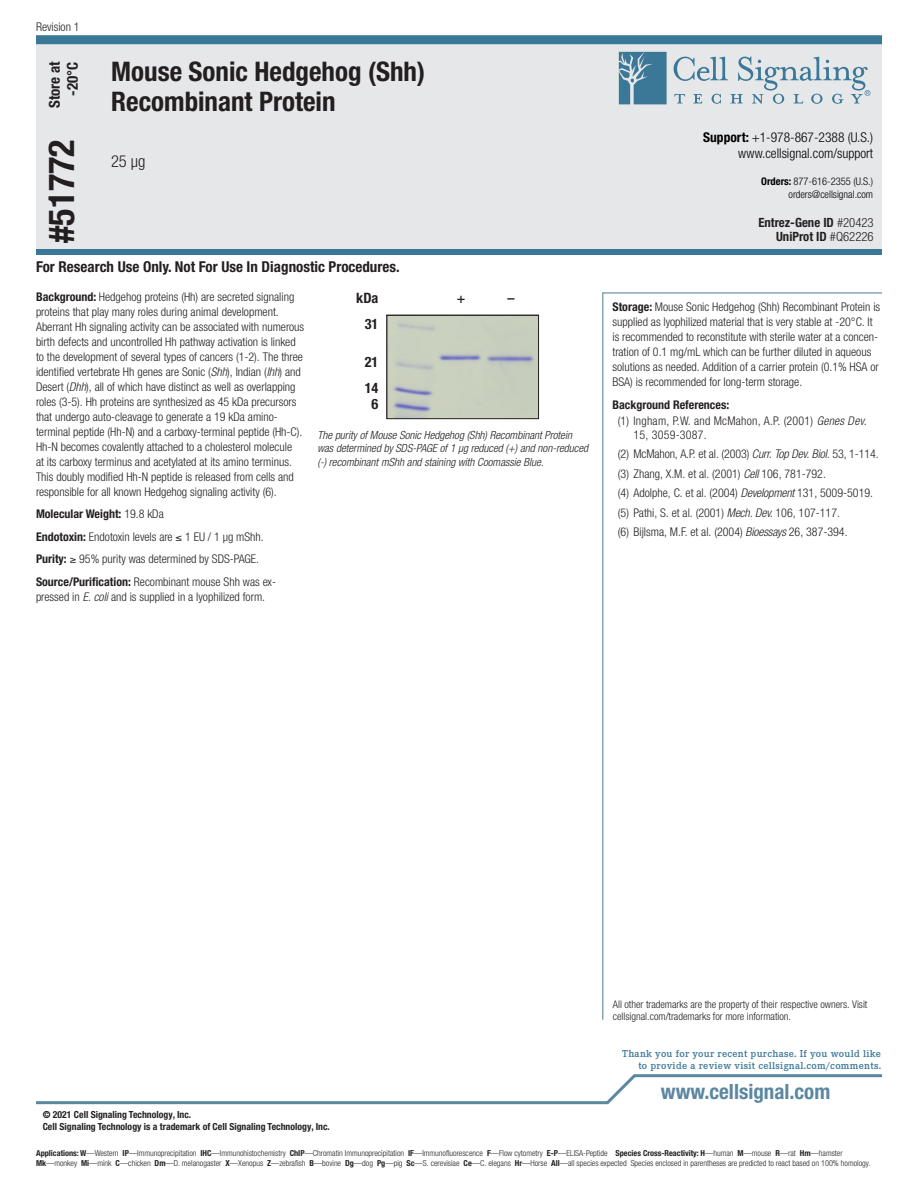
<style>
.page{position:relative;width:918px;height:1188px;background:#fff}
.page>*{position:absolute;margin:0;border:0;box-sizing:border-box;transform-origin:0 0}
.Product_Number{font:700 condensed 36px "Helvetica Neue LTW1 G";color:#231f20}
.Product_Name{font:700 condensed 27px/30px "Helvetica Neue LTW1 G";color:#231f20}
.t1{font:700 condensed 21px "Helvetica Neue LTW1 G";color:#5c87a1}
.Kit_Quantity{font:300 condensed 16.5px "Helvetica Neue LTW1 G";color:#231f20}
.Storage_Temp{font:700 condensed 15px/18px "Helvetica Neue LTW1 G";color:#231f20;text-align:right}
.t2{font:700 condensed 14.25px/26px "Helvetica Neue LTW1 G";color:#231f20;text-align:center}
.t3{font:500 condensed 14.25px "Helvetica Neue LTW1 G";color:#231f20}
.t4{font:300 condensed 13.5px/16.2px "Helvetica Neue LTW1 G";color:#000;text-align:right}
.Entrez_UniProt_ID_bo{font:700 condensed 12.75px "Helvetica Neue LTW1 G";color:#231f20}
.Body{font:300 condensed 12px/15px "Helvetica Neue LTW1 G";color:#231f20}
.Background_Reference{font:300 condensed 12px "Helvetica Neue LTW1 G";color:#231f20}
.Background_Reference-2{font:300 condensed 12px/13.5px "Helvetica Neue LTW1 G";letter-spacing:.02em;color:#231f20}
.Body-2{font:700 condensed 12px "Helvetica Neue LTW1 G";color:#231f20}
.Date{font:300 condensed 12px "Helvetica Neue LTW1 G";color:#231f20}
.Figure_Caption{font:italic 300 condensed 11.25px/13.5px "Helvetica Neue LTW1 G";color:#231f20}
.Legal_Footer{font:300 condensed 10.5px/11.2px "Helvetica Neue LTW1 G";color:#231f20}
.t5{font:600 10.5px/12px "Corporate E Pro";letter-spacing:.025em;color:#3b7898;text-align:right}
.t6{font:300 condensed 10.5px/12.6px "Helvetica Neue LTW1 G";color:#000;text-align:right}
.Trademark_footer{font:700 condensed 9.75px/12px "Helvetica Neue LTW1 G";color:#231f20}
.t7{font:300 condensed 8.25px/9.9px "Helvetica Neue LTW1 G";color:#231f20}
.s1{font-weight:700}
.s2{font-style:italic}
.s3{font-weight:300}
</style>
<div class="page">
<div style="left:36px;top:43px;width:846px;height:210px;background:#e6e7e9"></div>
<div style="left:36px;top:249px;width:846px;height:6px;background:#3b7898"></div>
<div style="left:36px;top:35px;width:846px;height:9px;background:#3b7898"></div>
<svg style="left:619px;top:52px;width:48px;height:52px;background:#5388a3"></svg>
<svg style="left:674px;top:56px;width:196px;height:48px"></svg>
<svg style="left:36px;top:1074px;width:846px;height:31px"></svg>
<svg style="left:602px;top:292px;width:280px;height:728px"></svg>
<svg style="left:389px;top:317px;width:148px;height:100px;background:#c4cabe"></svg>
<div style="left:387px;top:315px;width:152px;height:104px;border:1px solid #231f20"></div>
<p class="Date" style="left:36px;top:20px;width:45px">Revision 1</p>
<p class="Storage_Temp" style="left:45px;top:108px;width:48px;rotate:-90deg">Store at -20°C</p>
<p class="Product_Number" style="left:40px;top:243px;width:105px;rotate:-90deg">#51772</p>
<p class="Product_Name" style="left:111px;top:57px;width:315px">Mouse Sonic Hedgehog (Shh)<br>Recombinant Protein</p>
<p class="Kit_Quantity" style="left:111px;top:151px;width:36px">25 μg</p>
<p class="Storage_Temp" style="left:36px;top:257px;width:365px">For Research Use Only. Not For Use In Diagnostic Procedures.</p>
<p class="Body" style="left:36px;top:289px;width:270px"><span class="s1">Background:</span> Hedgehog proteins (Hh) are secreted signaling proteins that play many roles during animal development.<br>Aberrant Hh signaling activity can be associated with numerous birth defects and uncontrolled Hh pathway activation is linked to the development of several types of cancers (1-2). The three identified vertebrate Hh genes are Sonic (<span class="s2">Shh</span>), Indian (<span class="s2">Ihh</span>) and Desert (<span class="s2">Dhh</span>), all of which have distinct as well as overlapping roles (3-5). Hh proteins are synthesized as 45 kDa precursors that undergo auto-cleavage to generate a 19 kDa amino&shy;terminal peptide (Hh-N) and a carboxy-terminal peptide (Hh-C).<br>Hh-N becomes covalently attached to a cholesterol molecule<br>at its carboxy terminus and acetylated at its amino terminus.<br>This doubly modified Hh-N peptide is released from cells and responsible for all known Hedgehog signaling activity (6).</p>
<p class="Body-2" style="left:36px;top:507px;width:129px">Molecular Weight: <span class="s3">19.8 kDa</span></p>
<p class="Body" style="left:36px;top:529px;width:229px"><span class="s1">Endotoxin:</span> Endotoxin levels are ≤ 1 EU / 1 μg mShh.</p>
<p class="Body" style="left:36px;top:552px;width:225px"><span class="s1">Purity:</span> ≥ 95% purity was determined by SDS-PAGE.</p>
<p class="Body" style="left:36px;top:574px;width:242px"><span class="s1">Source/Purification:</span> Recombinant mouse Shh was ex&shy;pressed in <span class="s2">E. coli</span> and is supplied in a lyophilized form.</p>
<p class="t2" style="left:356px;top:285px;width:24px">kDa<br>31</p>
<p class="t2" style="left:365px;top:349px;width:15px;text-align:left">21<br>14</p>
<p class="t2" style="left:372px;top:391px;width:8px">6</p>
<p class="t3" style="left:457px;top:290px;width:10px">+</p>
<p class="t3" style="left:507px;top:290px;width:9px">–</p>
<p class="Figure_Caption" style="left:318px;top:428px;width:272px">The purity of Mouse Sonic Hedgehog (Shh) Recombinant Protein was determined by SDS-PAGE of 1 µg reduced (+) and non-reduced (-) recombinant mShh and staining with Coomassie Blue.</p>
<p class="t4" style="left:703px;top:130px;width:171px"><span class="s1">Support:</span> +1-978-867-2388 (U.S.) www.cellsignal.com/support</p>
<p class="t6" style="left:761px;top:176px;width:113px"><span class="s1">Orders:</span> 877-616-2355 (U.S.) orders@cellsignal.com</p>
<p class="Entrez_UniProt_ID_bo" style="left:758px;top:214px;width:117px">Entrez-Gene ID <span class="s3">#20423</span></p>
<p class="Entrez_UniProt_ID_bo" style="left:776px;top:229px;width:99px">UniProt ID <span class="s3">#Q62226</span></p>
<p class="Body" style="left:612px;top:299px;width:269px"><span class="s1">Storage:</span> Mouse Sonic Hedgehog (Shh) Recombinant Protein is supplied as lyophilized material that is very stable at -20°C. It is recommended to reconstitute with sterile water at a concen&shy;tration of 0.1 mg/mL which can be further diluted in aqueous solutions as needed. Addition of a carrier protein (0.1% HSA or BSA) is recommended for long-term storage.</p>
<p class="Body-2" style="left:612px;top:397px;width:118px">Background References:</p>
<p class="Background_Reference-2" style="left:633px;top:414px;width:235px;text-indent:-16px">(1) Ingham, P.W. and McMahon, A.P. (2001) <span class="s2">Genes Dev.<br></span>15, 3059-3087.</p>
<p class="Background_Reference" style="left:618px;top:447px;width:262px">(2) McMahon, A.P. et al. (2003) <span class="s2">Curr. Top Dev. Biol.</span> 53, 1-114.</p>
<p class="Background_Reference" style="left:618px;top:466px;width:210px">(3) Zhang, X.M. et al. (2001) <span class="s2">Cell</span> 106, 781-792.</p>
<p class="Background_Reference" style="left:618px;top:486px;width:257px">(4) Adolphe, C. et al. (2004) <span class="s2">Development</span> 131, 5009-5019.</p>
<p class="Background_Reference" style="left:618px;top:505px;width:224px">(5) Pathi, S. et al. (2001) <span class="s2">Mech. Dev.</span> 106, 107-117.</p>
<p class="Background_Reference" style="left:618px;top:525px;width:231px">(6) Bijlsma, M.F. et al. (2004) <span class="s2">Bioessays</span> 26, 387-394.</p>
<p class="Trademark_footer" style="left:43px;top:1108px;width:289px">© 2021 Cell Signaling Technology, Inc.<br>Cell Signaling Technology is a trademark of Cell Signaling Technology, Inc.</p>
<p class="Legal_Footer" style="left:613px;top:999px;width:256px">All other trademarks are the property of their respective owners. Visit cellsignal.com/trademarks for more information.</p>
<p class="t5" style="left:622px;top:1047px;width:260px">Thank you for your recent purchase. If you would like to provide a review visit cellsignal.com/comments.</p>
<h3 class="t1" style="left:661px;top:1079px;width:171px">www.cellsignal.com</h3>
<p class="t7" style="left:36px;top:1148px;width:836px"><span class="s1">Applications: W</span>—Western <span class="s1">IP</span>—Immunoprecipitation <span class="s1">IHC</span>—Immunohistochemistry <span class="s1">ChIP</span>—Chromatin Immunoprecipitation <span class="s1">IF</span>—Immunofluorescence <span class="s1">F</span>—Flow cytometry <span class="s1">E-P</span>—ELISA-Peptide <span class="s1">Species Cross-Reactivity: H</span>—human <span class="s1">M</span>—mouse <span class="s1">R</span>—rat <span class="s1">Hm</span>—hamster<br><span class="s1">Mk</span>—monkey <span class="s1">Mi</span>—mink <span class="s1">C</span>—chicken <span class="s1">Dm</span>—D. melanogaster <span class="s1">X</span>—Xenopus <span class="s1">Z</span>—zebrafish <span class="s1">B</span>—bovine <span class="s1">Dg</span>—dog <span class="s1">Pg</span>—pig <span class="s1">Sc</span>—S. cerevisiae <span class="s1">Ce</span>—C. elegans <span class="s1">Hr</span>—Horse <span class="s1">All</span>—all species expected Species enclosed in parentheses are predicted to react based on 100% homology.</p>
</div>
